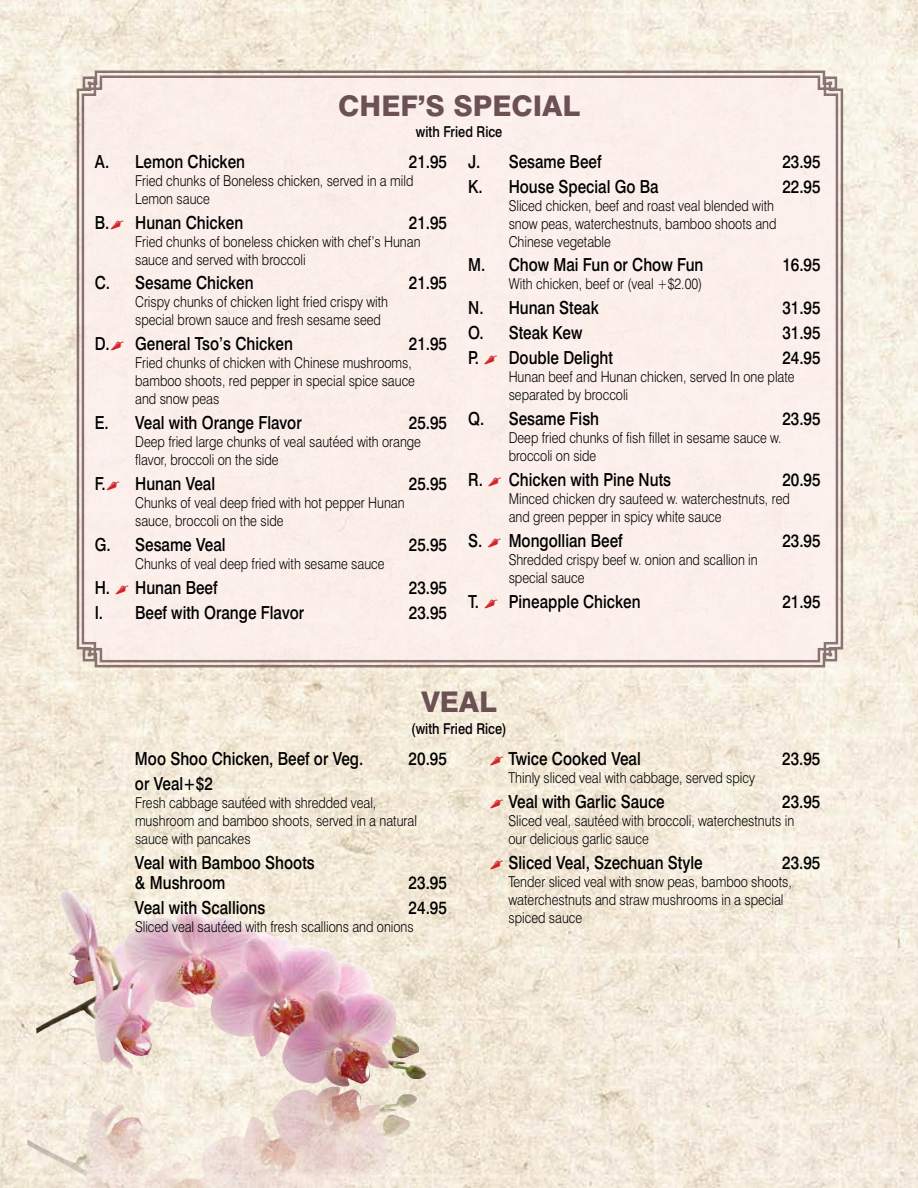
<style>
.page{position:relative;width:918px;height:1188px;background:#fff}
.page>*{position:absolute;margin:0;border:0;box-sizing:border-box;transform-origin:0 0}
.t1{font:800 28.5px "Swiss 721 BT";color:#6c5154}
.t2{font:500 18px/20.4px "Swiss 721 BT";color:#000;scale:.85 1}
.t3{font:300 15px/18px "Swiss 721 BT";color:#000;scale:.85 1}
.t4{font:500 15px "Swiss 721 BT";color:#000;scale:.85 1}
</style>
<div class="page">
<img style="left:0;top:0;width:918px;height:1188px">
<img style="left:36px;top:890px;width:391px;height:197px">
<img style="left:27px;top:1087px;width:391px;height:101px">
<svg style="left:75px;top:69px;width:769px;height:600px;background:#c2b3ab"></svg>
<div style="left:80px;top:74px;width:759px;height:590px;background:#fbefea"></div>
<svg style="left:490px;top:757px;width:22px;height:9px"></svg>
<svg style="left:490px;top:800px;width:22px;height:9px"></svg>
<svg style="left:490px;top:860px;width:22px;height:10px"></svg>
<svg style="left:111px;top:220px;width:12px;height:9px"></svg>
<svg style="left:111px;top:342px;width:13px;height:9px"></svg>
<svg style="left:107px;top:482px;width:13px;height:8px"></svg>
<svg style="left:116px;top:585px;width:12px;height:9px"></svg>
<svg style="left:485px;top:356px;width:12px;height:8px"></svg>
<svg style="left:489px;top:477px;width:12px;height:9px"></svg>
<svg style="left:488px;top:538px;width:13px;height:9px"></svg>
<svg style="left:485px;top:599px;width:12px;height:9px"></svg>
<h1 class="t1" style="left:338px;top:88px;width:243px">CHEF’S SPECIAL</h1>
<p class="t4" style="left:416px;top:122px;width:103px">with Fried Rice</p>
<p class="t2" style="left:95px;top:151px;width:179px">A. Lemon Chicken</p>
<p class="t2" style="left:409px;top:151px;width:47px">21.95</p>
<p class="t3" style="left:135px;top:171px;width:329px">Fried chunks of Boneless chicken, served in a mild<br>Lemon sauce</p>
<p class="t2" style="left:95px;top:212px;width:176px">B. Hunan Chicken</p>
<p class="t2" style="left:409px;top:212px;width:47px">21.95</p>
<p class="t3" style="left:135px;top:232px;width:337px">Fried chunks of boneless chicken with chef’s Hunan sauce and served with broccoli</p>
<p class="t2" style="left:95px;top:273px;width:189px">C. Sesame Chicken</p>
<p class="t2" style="left:409px;top:273px;width:47px">21.95</p>
<p class="t3" style="left:135px;top:293px;width:299px">Crispy chunks of chicken light fried crispy with special brown sauce and fresh sesame seed</p>
<p class="t2" style="left:95px;top:334px;width:235px">D. General Tso’s Chicken</p>
<p class="t2" style="left:409px;top:334px;width:47px">21.95</p>
<p class="t3" style="left:135px;top:354px;width:331px">Fried chunks of chicken with Chinese mushrooms, bamboo shoots, red pepper in special spice sauce and snow peas</p>
<p class="t2" style="left:95px;top:413px;width:245px">E. Veal with Orange Flavor</p>
<p class="t2" style="left:409px;top:413px;width:47px">25.95</p>
<p class="t3" style="left:135px;top:433px;width:338px">Deep fried large chunks of veal sautéed with orange flavor, broccoli on the side</p>
<p class="t2" style="left:95px;top:473px;width:143px">F. Hunan Veal</p>
<p class="t2" style="left:409px;top:473px;width:47px">25.95</p>
<p class="t3" style="left:135px;top:494px;width:319px">Chunks of veal deep fried with hot pepper Hunan sauce, broccoli on the side</p>
<p class="t2" style="left:95px;top:534px;width:155px">G. Sesame Veal</p>
<p class="t2" style="left:409px;top:534px;width:47px">25.95</p>
<p class="t3" style="left:135px;top:555px;width:295px">Chunks of veal deep fried with sesame sauce</p>
<p class="t2" style="left:95px;top:577px;width:146px">H. Hunan Beef</p>
<p class="t2" style="left:409px;top:577px;width:47px">23.95</p>
<p class="t2" style="left:95px;top:602px;width:248px">I. Beef with Orange Flavor</p>
<p class="t2" style="left:409px;top:602px;width:47px">23.95</p>
<p class="t2" style="left:468px;top:151px;width:158px">J. Sesame Beef</p>
<p class="t2" style="left:782px;top:151px;width:47px">23.95</p>
<p class="t2" style="left:468px;top:176px;width:226px">K. House Special Go Ba</p>
<p class="t2" style="left:782px;top:176px;width:47px">22.95</p>
<p class="t3" style="left:509px;top:196px;width:317px">Sliced chicken, beef and roast veal blended with snow peas, waterchestnuts, bamboo shoots and<br>Chinese vegetable</p>
<p class="t2" style="left:468px;top:255px;width:278px">M. Chow Mai Fun or Chow Fun</p>
<p class="t2" style="left:782px;top:255px;width:47px">16.95</p>
<p class="t3" style="left:509px;top:275px;width:229px">With chicken, beef or (veal +$2.00)</p>
<p class="t2" style="left:468px;top:298px;width:155px">N. Hunan Steak</p>
<p class="t2" style="left:782px;top:298px;width:47px">31.95</p>
<p class="t2" style="left:468px;top:323px;width:136px">O. Steak Kew</p>
<p class="t2" style="left:782px;top:323px;width:47px">31.95</p>
<p class="t2" style="left:468px;top:347px;width:172px">P. Double Delight</p>
<p class="t2" style="left:782px;top:347px;width:47px">24.95</p>
<p class="t3" style="left:509px;top:368px;width:338px">Hunan beef and Hunan chicken, served In one plate separated by broccoli</p>
<p class="t2" style="left:468px;top:408px;width:156px">Q. Sesame Fish</p>
<p class="t2" style="left:782px;top:408px;width:47px">23.95</p>
<p class="t3" style="left:509px;top:429px;width:323px">Deep fried chunks of fish fillet in sesame sauce w. broccoli on side</p>
<p class="t2" style="left:468px;top:469px;width:240px">R. Chicken with Pine Nuts</p>
<p class="t2" style="left:782px;top:469px;width:47px">20.95</p>
<p class="t3" style="left:509px;top:490px;width:332px">Minced chicken dry sauteed w. waterchestnuts, red and green pepper in spicy white sauce</p>
<p class="t2" style="left:468px;top:530px;width:183px">S. Mongollian Beef</p>
<p class="t2" style="left:782px;top:530px;width:47px">23.95</p>
<p class="t3" style="left:509px;top:550px;width:295px">Shredded crispy beef w. onion and scallion in special sauce</p>
<p class="t2" style="left:468px;top:591px;width:204px">T. Pineapple Chicken</p>
<p class="t2" style="left:782px;top:591px;width:47px">21.95</p>
<h1 class="t1" style="left:421px;top:684px;width:77px">VEAL</h1>
<p class="t4" style="left:411px;top:719px;width:114px">(with Fried Rice)</p>
<p class="t2" style="left:135px;top:748px;width:270px">Moo Shoo Chicken, Beef or Veg.</p>
<p class="t2" style="left:409px;top:748px;width:47px">20.95</p>
<p class="t2" style="left:135px;top:773px;width:93px">or Veal+$2</p>
<p class="t3" style="left:135px;top:794px;width:333px">Fresh cabbage sautéed with shredded veal, mushroom and bamboo shoots, served in a natural sauce with pancakes</p>
<p class="t2" style="left:135px;top:852px;width:213px">Veal with Bamboo Shoots &amp; Mushroom</p>
<p class="t2" style="left:409px;top:873px;width:47px">23.95</p>
<p class="t2" style="left:135px;top:898px;width:155px">Veal with Scallions</p>
<p class="t2" style="left:409px;top:898px;width:47px">24.95</p>
<p class="t3" style="left:135px;top:918px;width:329px">Sliced veal sautéed with fresh scallions and onions</p>
<p class="t2" style="left:509px;top:748px;width:157px">Twice Cooked Veal</p>
<p class="t2" style="left:782px;top:748px;width:47px">23.95</p>
<p class="t3" style="left:508px;top:769px;width:292px">Thinly sliced veal with cabbage, served spicy</p>
<p class="t2" style="left:508px;top:791px;width:185px">Veal with Garlic Sauce</p>
<p class="t2" style="left:782px;top:791px;width:47px">23.95</p>
<p class="t3" style="left:508px;top:812px;width:338px">Sliced veal, sautéed with broccoli, waterchestnuts in our delicious garlic sauce</p>
<p class="t2" style="left:508px;top:852px;width:230px">Sliced Veal, Szechuan Style</p>
<p class="t2" style="left:782px;top:852px;width:47px">23.95</p>
<p class="t3" style="left:508px;top:873px;width:335px">Tender sliced veal with snow peas, bamboo shoots, waterchestnuts and straw mushrooms in a special spiced sauce</p>
</div>
